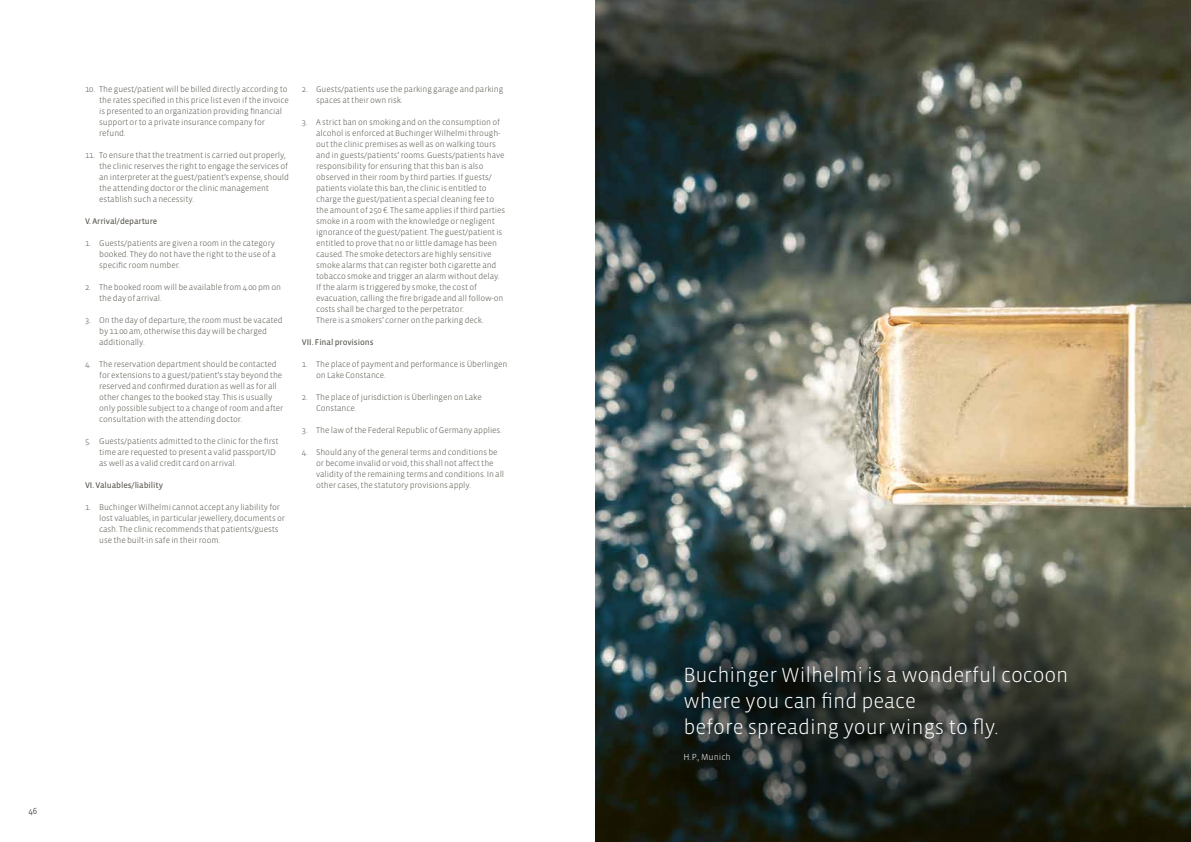
<style>
.page{position:relative;width:1191px;height:842px;background:#fff}
.page>*{position:absolute;margin:0;border:0;box-sizing:border-box;transform-origin:0 0}
.t1{font:300 21px/26px "Vista Sans OT";letter-spacing:-.005em;color:#fff}
.t2{font:300 9px "Vista Sans OT";letter-spacing:-.005em;color:#fff}
.t3{font:9px "Vista Sans OTCE";color:#57544b}
.t4{font:300 8.5px/11px "Vista Sans OTCE";letter-spacing:-.01em;color:#57544b}
.t5{font:8.5px "Vista Sans OTCE";letter-spacing:-.01em;color:#57544b}
</style>
<div class="page">
<img style="left:595px;top:0;width:596px;height:842px">
<svg style="left:642px;top:569px;width:549px;height:249px;background:#4f574b"></svg>
<svg style="left:666px;top:579px;width:490px;height:263px;background:#31382e"></svg>
<svg style="left:662px;top:644px;width:428px;height:139px;background:#29302c"></svg>
<p class="t4" style="left:99px;top:83px;width:191px;text-indent:-14px">10. The guest/patient will be billed directly according to the rates specified in this price list even if the invoice is presented to an organization providing financial support or to a private insurance company for refund.</p>
<p class="t4" style="left:99px;top:149px;width:191px;text-indent:-14px">11. To ensure that the treatment is carried out properly, the clinic reserves the right to engage the services of an interpreter at the guest/patient’s expense, should the attending doctor or the clinic management establish such a necessity.</p>
<p class="t5" style="left:85px;top:216px;width:74px">V. Arrival/departure</p>
<p class="t4" style="left:99px;top:237px;width:178px;text-align:justify;text-indent:-14px">1. Guests/patients are given a room in the category booked. They do not have the right to the use of a specific room number.</p>
<p class="t4" style="left:99px;top:281px;width:183px;text-indent:-14px">2. The booked room will be available from 4.00 pm on the day of arrival.</p>
<p class="t4" style="left:99px;top:314px;width:185px;text-indent:-14px">3. On the day of departure, the room must be vacated by 11.00 am, otherwise this day will be charged additionally.</p>
<p class="t4" style="left:99px;top:358px;width:186px;text-indent:-14px">4. The reservation department should be contacted for extensions to a guest/patient’s stay beyond the reserved and confirmed duration as well as for all other changes to the booked stay. This is usually only possible subject to a change of room and after consultation with the attending doctor.</p>
<p class="t4" style="left:99px;top:435px;width:181px;text-indent:-14px">5. Guests/patients admitted to the clinic for the first time are requested to present a valid passport/ID as well as a valid credit card on arrival.</p>
<p class="t5" style="left:85px;top:480px;width:80px">VI. Valuables/liability</p>
<p class="t4" style="left:99px;top:501px;width:187px;text-indent:-14px">1. Buchinger Wilhelmi cannot accept any liability for lost valuables, in particular jewellery, documents or cash. The clinic recommends that patients/guests use the built-in safe in their room.</p>
<p class="t4" style="left:316px;top:83px;width:189px;text-indent:-14px">2. Guests/patients use the parking garage and parking spaces at their own risk.</p>
<p class="t4" style="left:316px;top:116px;width:190px;text-indent:-14px">3. A strict ban on smoking and on the consumption of alcohol is enforced at Buchinger Wilhelmi through&shy;out the clinic premises as well as on walking tours and in guests/patients’ rooms. Guests/patients have responsibility for ensuring that this ban is also observed in their room by third parties. If guests/ patients violate this ban, the clinic is entitled to charge the guest/patient a special cleaning fee to the amount of 250 €. The same applies if third parties smoke in a room with the knowledge or negligent ignor ance of the guest/patient. The guest/patient is entitled to prove that no or little damage has been caused. The smoke detectors are highly sensitive smoke alarms that can register both cigarette and tobacco smoke and trigger an alarm without delay.<br>If the alarm is triggered by smoke, the cost of evacuation, calling the fire brigade and all follow-on costs shall be charged to the perpetrator.<br>There is a smokers’ corner on the parking deck.</p>
<p class="t5" style="left:302px;top:337px;width:73px">VII. Final provisions</p>
<p class="t4" style="left:316px;top:358px;width:193px;text-indent:-14px">1. The place of payment and performance is Überlingen on Lake Constance.</p>
<p class="t4" style="left:316px;top:391px;width:167px;text-indent:-14px">2. The place of jurisdiction is Überlingen on Lake<br>Constance.</p>
<p class="t4" style="left:302px;top:424px;width:201px">3. The law of the Federal Republic of Germany applies.</p>
<p class="t4" style="left:316px;top:446px;width:190px;text-indent:-14px">4. Should any of the general terms and conditions be or become invalid or void, this shall not affect the validity of the remaining terms and conditions. In all other cases, the statutory provisions apply.</p>
<p class="t3" style="left:28px;top:805px;width:10px">46</p>
<h1 class="t1" style="left:683px;top:662px;width:387px">Buchinger Wilhelmi is a wonderful cocoon where you can find peace<br>before spreading your wings to fly.</h1>
<p class="t2" style="left:683px;top:752px;width:49px">H. P., Munich</p>
</div>
